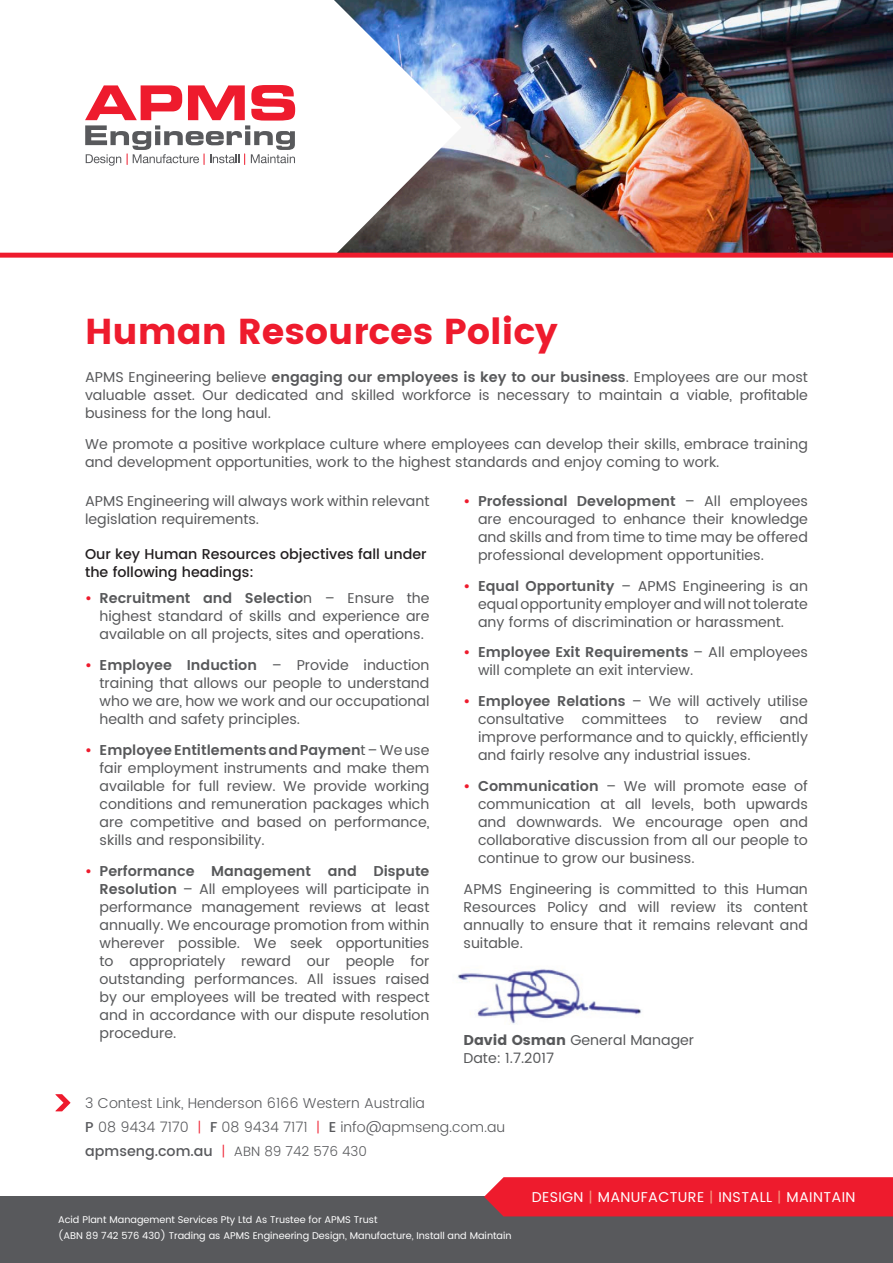
<style>
.page{position:relative;width:893px;height:1263px;background:#fff}
.page>*{position:absolute;margin:0;border:0;box-sizing:border-box;transform-origin:0 0}
.t1{font:36px "Poppins";color:#ee1b2d}
.t2{font:14.25px/18px "Poppins";color:#57585a;text-align:justify}
.t3{font:300 14.25px/24px "Poppins";color:#58595c}
.t4{font:500 14.25px/18px "Poppins";color:#231f20}
.t5{font:14.25px "Poppins";letter-spacing:.025em;color:#fff}
.t6{font:9.75px/16.5px "Poppins";color:#fff}
.s1{font-weight:600}
.s2{font-weight:600;color:#ee1b2d}
.s3{font-style:inherit}
.s4{font-weight:500}
.s5{color:#ee1b2d}
.s6{font-size:13.5px}
.s7{color:#f59680}
</style>
<div class="page">
<div style="left:0;top:1197px;width:893px;height:66px;background:#58595c"></div>
<div style="left:484px;top:1177px;width:409px;height:39px;background:#ee1b2d"></div>
<svg style="left:55px;top:1094px;width:15px;height:17px"></svg>
<img style="left:461px;top:0;width:432px;height:253px">
<svg style="left:0;top:0;width:461px;height:253px"></svg>
<img style="left:457px;top:969px;width:184px;height:55px">
<svg style="left:85px;top:85px;width:210px;height:81px"></svg>
<div style="left:0;top:253px;width:893px;height:5px;background:#ee1b2d"></div>
<h1 class="t1" style="left:85px;top:316px;width:474px">Human Resources Policy</h1>
<p class="t2" style="left:85px;top:368px;width:724px">APMS Engineering believe <span class="s1">engaging our employees is key to our business</span>. Employees are our most valuable asset. Our dedicated and skilled workforce is necessary to maintain a viable, profitable business for the long haul.</p>
<p class="t2" style="left:85px;top:435px;width:724px">We promote a positive workplace culture where employees can develop their skills, embrace training and development opportunities, work to the highest standards and enjoy coming to work.</p>
<p class="t2" style="left:85px;top:492px;width:346px">APMS Engineering will always work within relevant legislation requirements.</p>
<p class="t4" style="left:85px;top:546px;width:343px">Our key Human Resources objectives fall under the following headings:</p>
<p class="t2" style="left:100px;top:589px;width:331px;text-indent:-15px"><span class="s2">•</span> <span class="s1">Recruitment and Selectio</span>n – Ensure the highest standard of skills and experience are available on all projects, sites and operations.</p>
<p class="t2" style="left:100px;top:656px;width:331px;text-indent:-15px"><span class="s2">•</span> <span class="s1">Employee Induction</span> – Provide induction training that allows our people to understand who we are, how we work and our occupational health and safety principles.</p>
<p class="t2" style="left:100px;top:741px;width:331px;text-indent:-15px"><span class="s2">•</span> <span class="s1">Employee Entitlements and Paymen</span>t – We use fair employment instruments and make them available for full review. We provide working conditions and remuneration packages which are competitive and based on performance, skills and responsibility.</p>
<p class="t2" style="left:100px;top:862px;width:331px;text-indent:-15px"><span class="s2">•</span> <span class="s1">Performance Management and Dispute Resolution</span> – All employees will participate in performance management reviews at least annually. We encourage promotion from within wherever possible. We seek opportunities to appropriately reward our people for outstanding performances. All issues raised by our employees will be treated with respect and in accordance with our dispute resolution procedure.</p>
<p class="t2" style="left:478px;top:492px;width:331px;text-indent:-15px"><span class="s2">•</span> <span class="s1">Professional Development</span> – All employees are encouraged to enhance their knowledge and skills and from time to time may be offered professional development opportunities.</p>
<p class="t2" style="left:478px;top:577px;width:331px;text-indent:-15px"><span class="s2">•</span> <span class="s1">Equal Opportunity</span> – APMS Engineering is an equal opportunity employer and will not tolerate any forms of discrimination or harassment.</p>
<p class="t2" style="left:478px;top:643px;width:331px;text-indent:-15px"><span class="s2">•</span> <span class="s1">Employee Exit Requirements</span> – All employees will complete an exit interview.</p>
<p class="t2" style="left:478px;top:692px;width:331px;text-indent:-15px"><span class="s2">•</span> <span class="s1">Employee Relations</span> – We will actively utilise consultative committees to review and improve performance and to quickly, efficiently and fairly resolve any industrial issues.</p>
<p class="t2" style="left:478px;top:777px;width:331px;text-indent:-15px"><span class="s2">•</span> <span class="s1">Communication</span> – We will promote ease of communication at all levels, both upwards and downwards. We encourage open and collaborative discussion from all our people to continue to grow our business.</p>
<p class="t2" style="left:463px;top:880px;width:346px">APMS Engineering is committed to this Human Resources Policy and will review its content annually to ensure that it remains relevant and suitable.</p>
<p class="t2" style="left:463px;top:1031px;width:232px"><span class="s3">David Osman</span> General Manager<br>Date: 1.7.2017</p>
<p class="t3" style="left:85px;top:1092px;width:421px">3 Contest Link, Henderson 6166 Western Australia<br><span class="s4">P</span> 08 9434 7170 <span class="s5">|</span> <span class="s4">F</span> 08 9434 7171 <span class="s5">|</span> <span class="s4">E</span> info@apmseng.com.au <span class="s4">apmseng.com.au</span> <span class="s5">|</span> <span class="s6">ABN 89 742 576 430</span></p>
<p class="t6" style="left:58px;top:1211px;width:455px">Acid Plant Management Services Pty Ltd As Trustee for APMS Trust<br>(ABN 89 742 576 430) Trading as APMS Engineering Design, Manufacture, Install and Maintain</p>
<p class="t5" style="left:532px;top:1188px;width:325px">DESIGN <span class="s7">|</span> MANUFACTURE <span class="s7">|</span> INSTALL <span class="s7">|</span> MAINTAIN</p>
</div>
